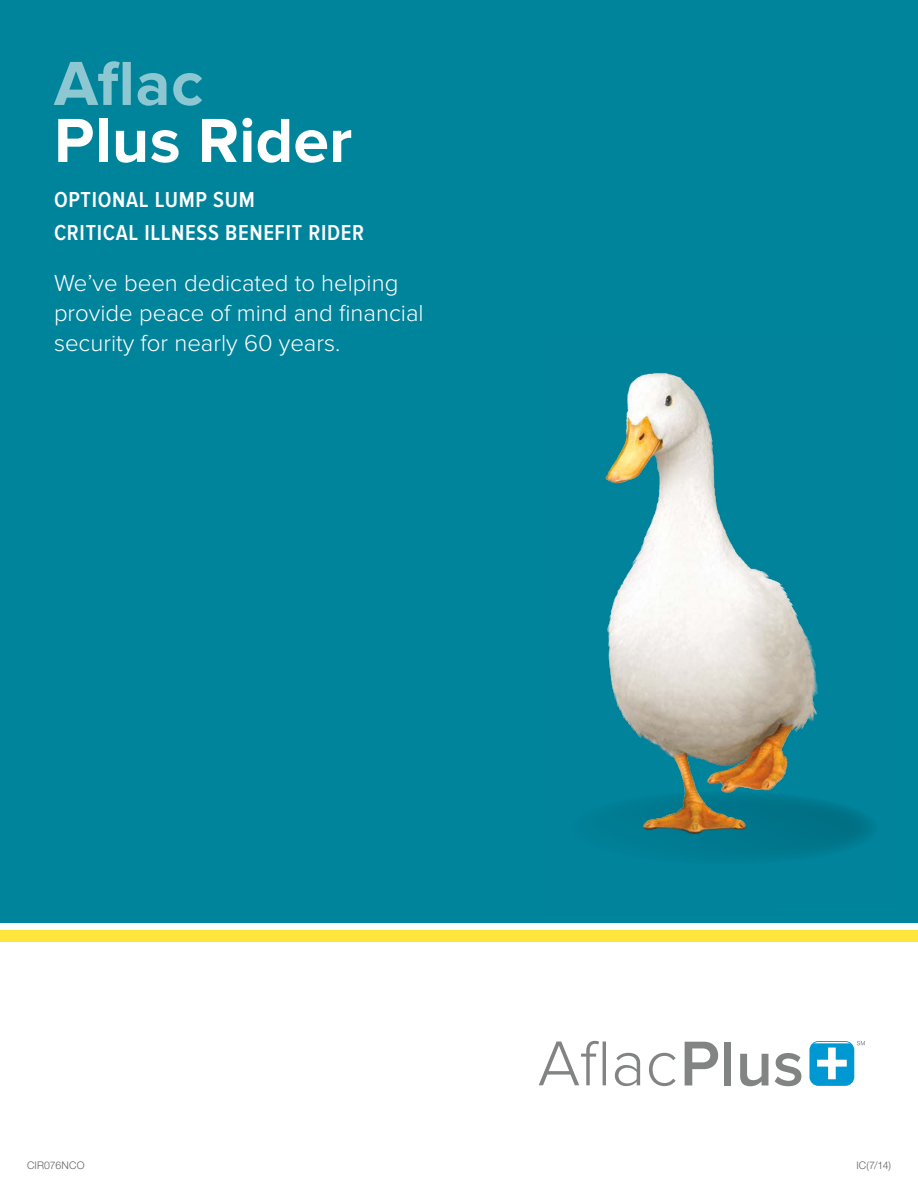
<style>
.page{position:relative;width:918px;height:1188px;background:#fff}
.page>*{position:absolute;margin:0;border:0;box-sizing:border-box;transform-origin:0 0}
.t1{font:700 64.5px "Proxima Nova";color:#fff}
.t2{font:700 64.5px "Proxima Nova";color:#8dc8d2}
.t3{font:300 24px/30px "Proxima Nova";color:#fff}
.t4{font:600 22.5px/33px "Proxima Nova Cond";letter-spacing:.03em;color:#fff}
.t5{font:300 10.5px "Helvetica Neue CELT";letter-spacing:.015em;color:#606161}
</style>
<div class="page">
<div style="left:0;top:0;width:918px;height:923px;background:#00849c"></div>
<div style="left:0;top:930px;width:918px;height:12px;background:#ffe43c"></div>
<img style="left:605px;top:372px;width:266px;height:484px">
<div style="left:809px;top:1041px;width:45px;height:45px;background:#0098d2;border-radius:9px"></div>
<svg style="left:813px;top:1042px;width:38px;height:37px"></svg>
<svg style="left:539px;top:1041px;width:67px;height:44px"></svg>
<svg style="left:615px;top:1053px;width:25px;height:33px"></svg>
<svg style="left:649px;top:1053px;width:27px;height:33px"></svg>
<svg style="left:685px;top:1042px;width:33px;height:43px"></svg>
<div style="left:724px;top:1042px;width:7px;height:43px;background:#828383"></div>
<svg style="left:740px;top:1054px;width:28px;height:32px"></svg>
<svg style="left:775px;top:1053px;width:26px;height:33px"></svg>
<svg style="left:857px;top:1041px;width:8px;height:4px"></svg>
<h1 class="t2" style="left:54px;top:46px;width:151px">Aflac</h1>
<h1 class="t1" style="left:54px;top:103px;width:300px">Plus Rider</h1>
<p class="t4" style="left:54px;top:184px;width:312px">OPTIONAL LUMP SUM<br>CRITICAL ILLNESS BENEFIT RIDER</p>
<p class="t3" style="left:54px;top:268px;width:371px">We’ve been dedicated to helping provide peace of mind and financial security for nearly 60 years.</p>
<p class="t5" style="left:27px;top:1159px;width:59px">CIR076NCO</p>
<p class="t5" style="left:856px;top:1159px;width:36px">IC(7/14)</p>
</div>
